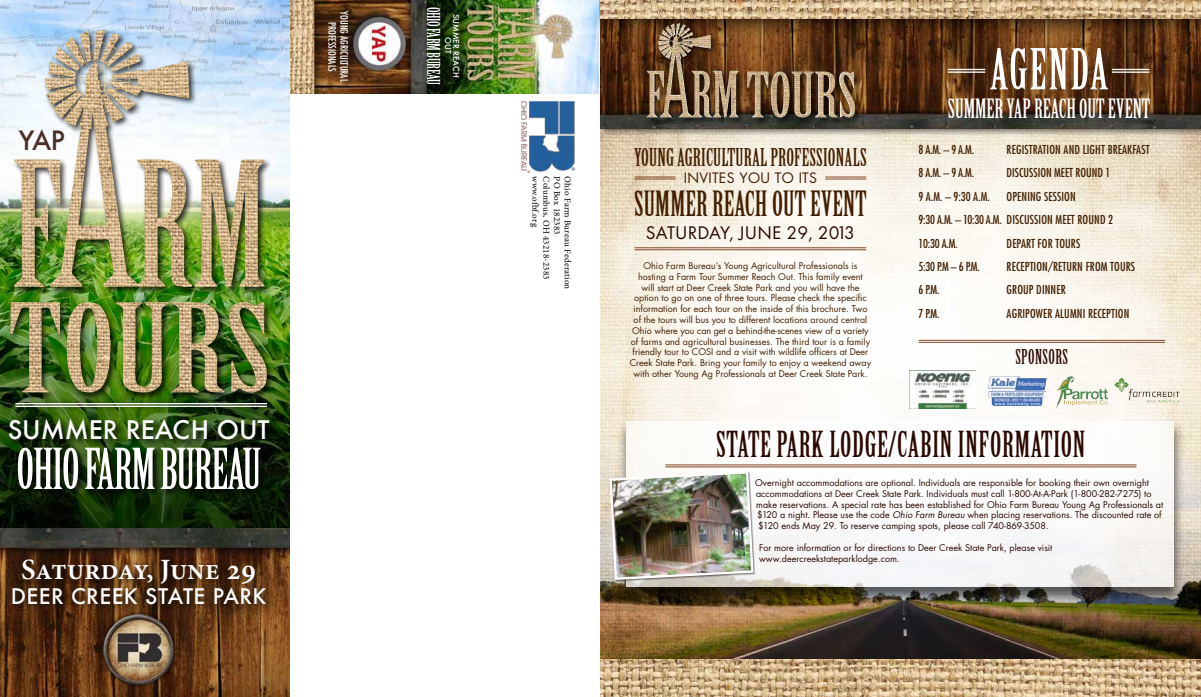
<style>
.page{position:relative;width:1201px;height:697px;background:#fff}
.page>*{position:absolute;margin:0;border:0;box-sizing:border-box;transform-origin:0 0}
.t1{font:55px "Birch";letter-spacing:-.02em;color:#fff}
.t2{font:35px "Birch";letter-spacing:.02em;color:#2b0800}
.t3{font:34px "Birch";letter-spacing:.005em;color:#431f00}
.t4{font:600 29.4px "Minion Pro";letter-spacing:-.015em;color:#fff}
.t5{font:26px "Birch";color:#fff}
.t6{font:500 26px "Futura";color:#4a2e27}
.t7{font:500 25px "Futura";color:#fff}
.t8{font:24px "Birch";letter-spacing:.005em;color:#431f00}
.t9{font:500 21px "Futura";letter-spacing:.02em;color:#fff}
.t10{font:20px "Birch";letter-spacing:.02em;color:#2b0800}
.t11{font:19px "Futura T";letter-spacing:.01em;color:#2b0800}
.t12{font:17.4px "Birch";letter-spacing:-.02em;color:#fff}
.t13{font:14px "Futura";letter-spacing:.02em;color:#431f00}
.t14{font:condensed 12px/23.4px "Futura";letter-spacing:.01em;color:#431f00}
.t15{font:condensed 10px/12px "Futura";color:#fff;text-align:center}
.t16{font:9px "Futura";color:#431f00}
.t17{font:9px/10.8px "Futura";color:#2b0800}
.t18{font:9px "Minion Pro";letter-spacing:.02em;color:#000}
.t19{font:500 7.9px/8.2px "Futura";color:#fff;text-align:center}
.s1{font-style:italic}
</style>
<div class="page">
<img style="left:600px;top:137px;width:600px;height:244px">
<img style="left:600px;top:381px;width:600px;height:278px">
<div style="left:616px;top:420px;width:568px;height:185px;background:#000;opacity:.87"></div>
<div style="left:626px;top:421px;width:547px;height:165px;background:#fff"></div>
<div style="left:598px;top:0;width:602px;height:137px;background:#000;opacity:.5"></div>
<img style="left:600px;top:38px;width:600px;height:90px">
<div style="left:585px;top:0;width:615px;height:38px;background:#000;opacity:.75"></div>
<img style="left:600px;top:0;width:600px;height:18px">
<div style="left:645px;top:21px;width:218px;height:105px;background:#000;opacity:.75"></div>
<img style="left:658px;top:23px;width:54px;height:95px">
<hr style="left:634px;top:176px;width:41px;height:1px;background:#814828">
<hr style="left:634px;top:178px;width:41px;height:1px;background:#814828">
<hr style="left:825px;top:176px;width:41px;height:1px;background:#814828">
<hr style="left:825px;top:178px;width:41px;height:1px;background:#814828">
<hr style="left:634px;top:247px;width:232px;height:1px;background:#814828">
<hr style="left:634px;top:249px;width:232px;height:1px;background:#814828">
<hr style="left:665px;top:464px;width:471px;height:1px;background:#814828">
<hr style="left:665px;top:466px;width:471px;height:1px;background:#814828">
<hr style="left:918px;top:339px;width:246px;height:1px;background:#814828">
<hr style="left:918px;top:342px;width:246px;height:1px;background:#814828">
<hr style="left:947px;top:69px;width:38px;height:1px;background:#fff">
<hr style="left:947px;top:71px;width:38px;height:2px;background:#fff">
<hr style="left:1111px;top:69px;width:38px;height:1px;background:#fff">
<hr style="left:1111px;top:71px;width:38px;height:2px;background:#fff">
<img style="left:608px;top:469px;width:146px;height:112px">
<img style="left:521px;top:101px;width:53px;height:71px">
<img style="left:0;top:206px;width:289px;height:322px">
<img style="left:0;top:0;width:289px;height:206px">
<img style="left:0;top:528px;width:289px;height:168px">
<div style="left:6px;top:552px;width:272px;height:65px;background:#000;opacity:.93"></div>
<div style="left:8px;top:418px;width:269px;height:79px;background:#000;opacity:.93"></div>
<div style="left:9px;top:28px;width:266px;height:372px;background:#000;opacity:.75"></div>
<img style="left:45px;top:30px;width:57px;height:190px">
<img style="left:600px;top:659px;width:600px;height:37px">
<div style="left:98px;top:609px;width:81px;height:80px;background:#000;opacity:.75"></div>
<img style="left:103px;top:614px;width:71px;height:70px">
<div style="left:11px;top:398px;width:261px;height:14px;background:#000;opacity:.75"></div>
<hr style="left:15px;top:403px;width:252px;height:1px;background:#fff">
<hr style="left:15px;top:405px;width:252px;height:2px;background:#fff">
<img style="left:290px;top:0;width:308px;height:93px">
<div style="left:425px;top:5px;width:42px;height:87px;background:#000;opacity:.93"></div>
<div style="left:326px;top:10px;width:30px;height:80px;background:#000;opacity:.93"></div>
<img style="left:909px;top:370px;width:66px;height:38px">
<img style="left:1113px;top:377px;width:16px;height:20px">
<img style="left:987px;top:376px;width:59px;height:30px">
<img style="left:1054px;top:376px;width:49px;height:32px">
<h3 class="t6" style="left:19px;top:122px;width:48px">YAP</h3>
<p class="t15" style="left:350px;top:11px;width:72px;rotate:90deg">YOUNG AGRICULTURAL<br>PROFESSIONALS</p>
<h3 class="t7" style="left:8px;top:412px;width:263px">SUMMER REACH OUT</h3>
<h1 class="t1" style="left:16px;top:440px;width:246px">OHIO FARM BUREAU</h1>
<h3 class="t4" style="left:21px;top:549px;width:236px">Saturday, June 29</h3>
<h3 class="t9" style="left:11px;top:581px;width:257px">DEER CREEK STATE PARK</h3>
<h3 class="t12" style="left:442px;top:7px;width:79px;rotate:90deg">OHIO FARM BUREAU</h3>
<p class="t19" style="left:460px;top:14px;width:65px;rotate:90deg">SUMMER REACH<br>OUT</p>
<p class="t18" style="left:541px;top:176px;width:52px;rotate:90deg">www.ofbf.org</p>
<p class="t18" style="left:552px;top:176px;width:105px;rotate:90deg">Columbus, OH 43218-2383</p>
<p class="t18" style="left:563px;top:176px;width:60px;rotate:90deg">PO Box 182383</p>
<p class="t18" style="left:573px;top:176px;width:114px;rotate:90deg">Ohio Farm Bureau Federation</p>
<h3 class="t8" style="left:634px;top:145px;width:233px">YOUNG AGRICULTURAL PROFESSIONALS</h3>
<h3 class="t13" style="left:683px;top:168px;width:135px">invites you to its</h3>
<h3 class="t3" style="left:634px;top:186px;width:234px">SUMMER REACH OUT EVENT</h3>
<h3 class="t11" style="left:646px;top:221px;width:210px">SATURDAY, JUNE 29, 2013</h3>
<p class="t16" style="left:643px;top:259px;width:215px">Ohio Farm Bureau’s Young Agricultural Professionals is</p>
<p class="t16" style="left:638px;top:270px;width:226px">hosting a Farm Tour Summer Reach Out. This family event</p>
<p class="t16" style="left:641px;top:281px;width:220px">will start at Deer Creek State Park and you will have the</p>
<p class="t16" style="left:634px;top:292px;width:234px">option to go on one of three tours. Please check the specific</p>
<p class="t16" style="left:633px;top:302px;width:235px">information for each tour on the inside of this brochure. Two</p>
<p class="t16" style="left:633px;top:313px;width:235px">of the tours will bus you to different locations around central</p>
<p class="t16" style="left:632px;top:324px;width:238px">Ohio where you can get a behind-the-scenes view of a variety</p>
<p class="t16" style="left:630px;top:335px;width:241px">of farms and agricultural businesses. The third tour is a family</p>
<p class="t16" style="left:632px;top:346px;width:72px">friendly tour to COSI</p>
<p class="t16" style="left:716px;top:346px;width:154px">and a visit with wildlife officers at Deer</p>
<p class="t16" style="left:629px;top:356px;width:243px">Creek State Park. Bring your family to enjoy a weekend away</p>
<p class="t16" style="left:633px;top:367px;width:236px">with other Young Ag Professionals at Deer Creek State Park.</p>
<h1 class="t1" style="left:989px;top:41px;width:120px">AGENDA</h1>
<h3 class="t5" style="left:947px;top:95px;width:204px">SUMMER YAP REACH OUT EVENT</h3>
<h3 class="t14" style="left:918px;top:137px;width:57px">8 A.M. – 9 A.M.</h3>
<h3 class="t14" style="left:1006px;top:137px;width:144px">REGISTRATION AND LIGHT BREAKFAST</h3>
<h3 class="t14" style="left:918px;top:161px;width:76px">8 A.M. – 9 A.M. D</h3>
<h3 class="t14" style="left:918px;top:161px;width:196px;text-indent:94px">ISCUSSION MEET ROUND 1<br>9 A.M. – 9:30 A.M. O PENING SESSION<br>9:30 A.M. – 10:30 A.M. D ISCUSSION MEET ROUND 2<br>10:30 A.M. D</h3>
<h3 class="t14" style="left:1012px;top:231px;width:69px">EPART FOR TOURS</h3>
<h3 class="t14" style="left:918px;top:254px;width:63px">5:30 P.M – 6 P.M.</h3>
<h3 class="t14" style="left:1006px;top:254px;width:130px">RECEPTION/RETURN FROM TOURS</h3>
<h3 class="t14" style="left:918px;top:278px;width:22px">6 P.M.</h3>
<h3 class="t14" style="left:1006px;top:278px;width:60px">GROUP DINNER</h3>
<h3 class="t14" style="left:918px;top:301px;width:22px">7 P.M.</h3>
<h3 class="t14" style="left:1006px;top:301px;width:124px">AGRIPOWER ALUMNI RECEPTION</h3>
<h3 class="t10" style="left:1015px;top:346px;width:53px">SPONSORS</h3>
<h2 class="t2" style="left:716px;top:425px;width:371px">STATE PARK LODGE/CABIN INFORMATION</h2>
<p class="t17" style="left:755px;top:477px;width:409px">Overnight accommodations are optional. I ndividuals are responsible for booking their own overnight accommodations at Deer Creek State Park. I ndividuals must call 1-800-At-A-Park (1-800-282-7275) to make reservations. A special rate has been established for Ohio Farm Bureau Young Ag Professionals at $120 a night. Please use the code <span class="s1">Ohio Farm Bureau</span> when placing reservations. The discounted rate of $120 ends May 29. To reserve camping spots, please call 740-869-3508.</p>
<p class="t17" style="left:759px;top:541px;width:295px">For more information or for directions to Deer Creek State Park, please visit www.deercreekstateparklodge.com.</p>
</div>
